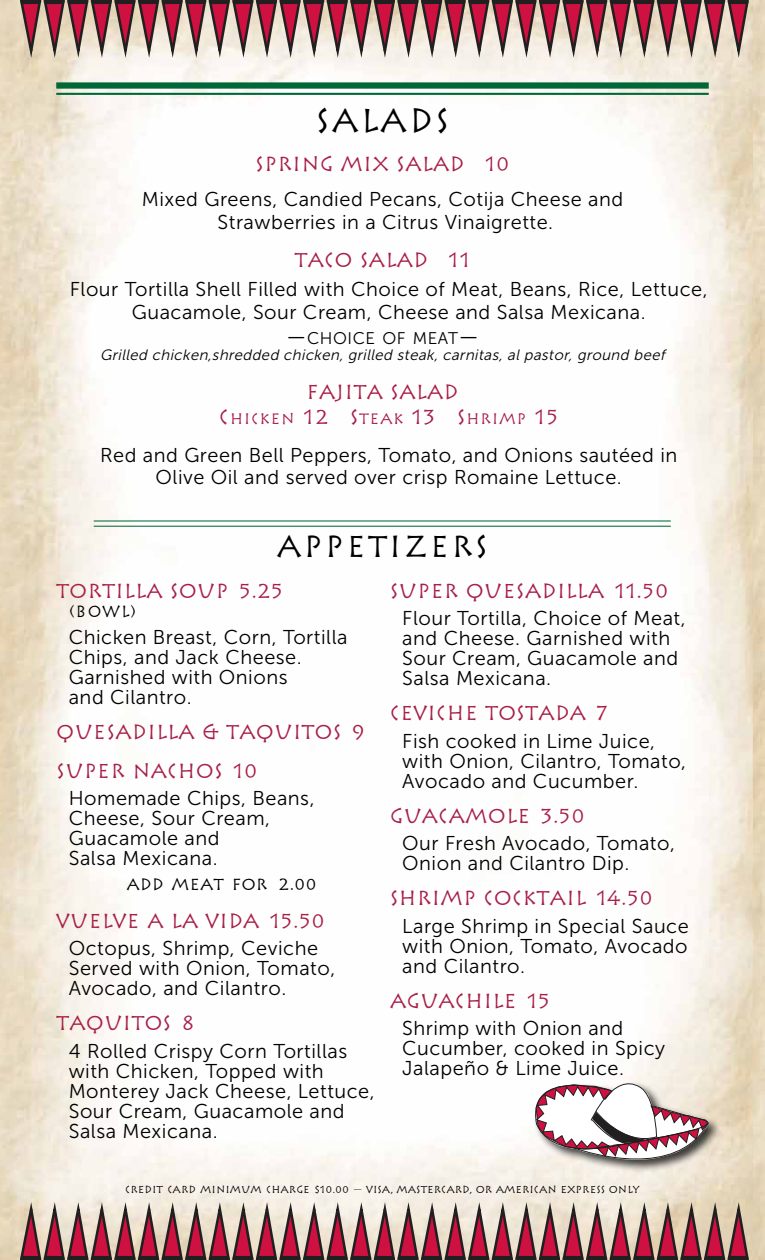
<style>
.page{position:relative;width:765px;height:1260px;background:#fff}
.page>*{position:absolute;margin:0;border:0;box-sizing:border-box;transform-origin:0 0}
.t1{font:32.5px "Rusticana";letter-spacing:.05em;color:#000}
.t2{font:30px "Rusticana";letter-spacing:.05em;color:#000}
.t3{font:20px/20px "Museo Sans 300";letter-spacing:.025em;color:#000}
.t4{font:20px/38.8px "Rusticana";color:#a81f48}
.t5{font:16.88px "Museo Sans 300";letter-spacing:.035em;color:#000}
.t6{font:16px "Rusticana";color:#000}
.t7{font:16px "Rusticana";color:#000;scale:.95 1}
.t8{font:italic 15px "Museo Sans 300";color:#000}
.t9{font:15px "Rusticana";letter-spacing:.035em;color:#a81f48}
.t10{font:10px "Rusticana";color:#000}
.s1{font-size:22.5px}
.s2{font-size:20px}
.s3{font-size:16.25px}
</style>
<div class="page">
<img style="left:0;top:0;width:754px;height:1260px">
<svg style="left:19px;top:0;width:731px;height:54px"></svg>
<svg style="left:19px;top:1206px;width:731px;height:54px"></svg>
<hr style="left:94px;top:520px;width:577px;height:2px;background:#006838">
<hr style="left:94px;top:526px;width:577px;height:1px;background:#006838">
<div style="left:56px;top:82px;width:653px;height:7px;background:#006838"></div>
<hr style="left:56px;top:93px;width:653px;height:2px;background:#006838">
<div style="left:533px;top:1081px;width:188px;height:92px;background:#000;opacity:.75"></div>
<svg style="left:526px;top:1066px;width:190px;height:113px"></svg>
<h1 class="t1" style="left:316px;top:101px;width:135px">SALADS</h1>
<p class="t4" style="left:255px;top:145px;width:256px">SPRING MIX SALAD 10</p>
<p class="t3" style="left:142px;top:188px;width:483px;line-height:22.5px;text-align:center">Mixed Greens, Candied Pecans, Cotija Cheese and<br>Strawberries in a Citrus Vinaigrette.</p>
<p class="t4" style="left:294px;top:241px;width:178px">TACO SALAD 11</p>
<p class="t3" style="left:70px;top:278px;width:639px;line-height:22.5px;text-align:center">Flour Tortilla Shell Filled with Choice of Meat, Beans, Rice, Lettuce,<br>Guacamole, Sour Cream, Cheese and Salsa Mexicana.</p>
<p class="t5" style="left:286px;top:329px;width:194px"><span class="s1">—</span>CHOICE OF MEAT<span class="s1">—</span></p>
<p class="t8" style="left:100px;top:347px;width:570px">Grilled chicken,shredded chicken, grilled steak, carnitas, al pastor, ground beef</p>
<p class="t4" style="left:306px;top:373px;width:154px">FAJITA SALAD</p>
<p class="t9" style="left:219px;top:410px;width:341px"><span class="s2">C</span>HICKEN <span class="s2">12 S</span>TEAK <span class="s2">13 S</span>HRIMP <span class="s2">15</span></p>
<p class="t3" style="left:100px;top:444px;width:579px;line-height:22.5px;text-align:center">Red and Green Bell Peppers, Tomato, and Onions sautéed in<br>Olive Oil and served over crisp Romaine Lettuce.</p>
<h2 class="t2" style="left:277px;top:528px;width:213px">APPETIZERS</h2>
<p class="t4" style="left:56px;top:571px;width:229px">TORTILLA SOUP 5.25</p>
<p class="t7" style="left:69px;top:601px;width:73px">(BOWL)</p>
<p class="t3" style="left:69px;top:627px;width:280px">Chicken Breast, Corn, Tortilla<br>Chips, and Jack Cheese.<br>Garnished with Onions<br>and Cilantro.</p>
<p class="t4" style="left:56px;top:712px;width:310px">QUESADILLA &amp; TAQUITOS 9<br>SUPER NACHOS 10</p>
<p class="t3" style="left:69px;top:789px;width:247px">Homemade Chips, Beans,<br>Cheese, Sour Cream,<br>Guacamole and<br>Salsa Mexicana.</p>
<p class="t6" style="left:127px;top:875px;width:192px">ADD MEAT FOR <span class="s3">2.00</span></p>
<p class="t4" style="left:56px;top:901px;width:271px">VUELVE A LA VIDA 15.50</p>
<p class="t3" style="left:69px;top:939px;width:268px">Octopus, Shrimp, Ceviche<br>Served with Onion, Tomato,<br>Avocado, and Cilantro.</p>
<p class="t4" style="left:56px;top:1004px;width:140px">TAQUITOS 8</p>
<p class="t3" style="left:69px;top:1041px;width:308px">4 Rolled Crispy Corn Tortillas with Chicken, Topped with<br>Monterey Jack Cheese, Lettuce,<br>Sour Cream, Guacamole and<br>Salsa Mexicana.</p>
<p class="t4" style="left:390px;top:571px;width:280px">SUPER QUESADILLA 11.50</p>
<p class="t3" style="left:402px;top:609px;width:285px">Flour Tortilla, Choice of Meat, and Cheese. Garnished with<br>Sour Cream, Guacamole and<br>Salsa Mexicana.</p>
<p class="t4" style="left:390px;top:694px;width:220px">CEVICHE TOSTADA 7</p>
<p class="t3" style="left:402px;top:731px;width:285px">Fish cooked in Lime Juice, with Onion, Cilantro, Tomato,<br>Avocado and Cucumber.</p>
<p class="t4" style="left:390px;top:796px;width:197px">GUACAMOLE 3.50</p>
<p class="t3" style="left:402px;top:834px;width:274px">Our Fresh Avocado, Tomato,<br>Onion and Cilantro Dip.</p>
<p class="t4" style="left:390px;top:879px;width:265px">SHRIMP COCKTAIL 14.50</p>
<p class="t3" style="left:402px;top:916px;width:288px;text-align:justify">Large Shrimp in Special Sauce with Onion, Tomato, Avocado and Cilantro.</p>
<p class="t4" style="left:390px;top:981px;width:162px">AGUACHILE 15</p>
<p class="t3" style="left:402px;top:1019px;width:264px">Shrimp with Onion and<br>Cucumber, cooked in Spicy<br>Jalapeño &amp; Lime Juice.</p>
<p class="t10" style="left:125px;top:1183px;width:516px">CREDIT CARD MINIMUM CHARGE $10.00 — VISA, MASTERCARD, OR AMERICAN EXPRESS ONLY</p>
</div>
